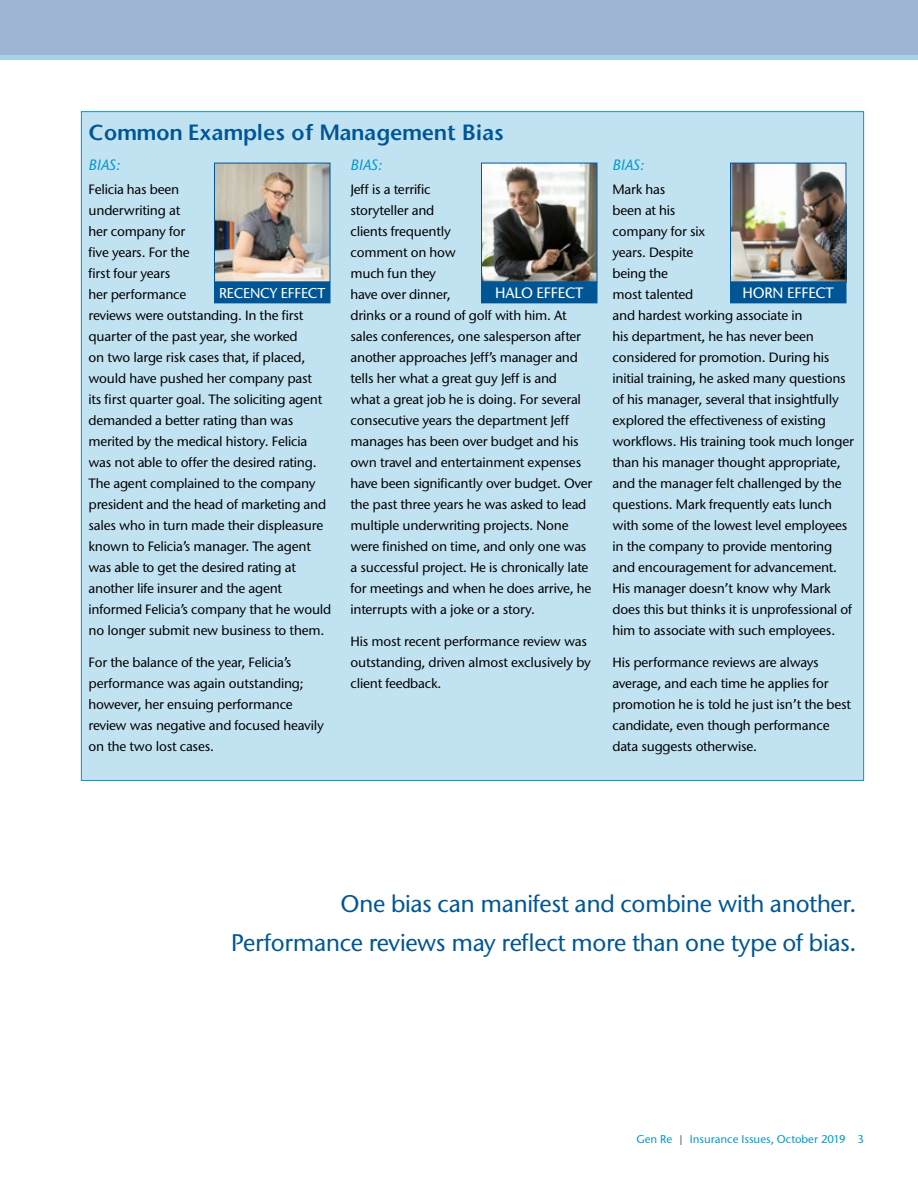
<style>
.page{position:relative;width:918px;height:1188px;background:#fff}
.page>*{position:absolute;margin:0;border:0;box-sizing:border-box;transform-origin:0 0}
.t1{font:24px/39px "Stone Sans GC Re";letter-spacing:-.015em;color:#005695;text-align:right}
.t2{font:21px "Stone Sans Semi Boold";color:#005695}
.t3{font:15px "Stone Sans GC Re";letter-spacing:-.015em;color:#fff}
.t4{font:italic 15px "Stone Sans GC Re";letter-spacing:-.015em;color:#0099cd}
.t5{font:14.25px "Stone Sans GC Re";letter-spacing:-.015em;color:#fff}
.t6{font:13.5px/21px "Stone Sans GC Re";letter-spacing:-.015em;color:#000}
.t7{font:11.25px "Stone Sans GC Re";color:#0099cd}
.s1{color:#68737a}
</style>
<div class="page">
<div style="left:0;top:53px;width:918px;height:7px;background:#a6d4e7"></div>
<div style="left:0;top:0;width:918px;height:55px;background:#9db5d3"></div>
<div style="left:81px;top:112px;width:783px;height:668px;background:#c1e2f1"></div>
<img style="left:216px;top:165px;width:112px;height:115px">
<img style="left:483px;top:165px;width:112px;height:115px">
<div style="left:481px;top:163px;width:116px;height:119px;border:1px solid #005695"></div>
<div style="left:214px;top:282px;width:116px;height:21px;background:#005695"></div>
<div style="left:482px;top:282px;width:115px;height:21px;background:#005695"></div>
<img style="left:732px;top:165px;width:112px;height:115px">
<div style="left:730px;top:163px;width:116px;height:119px;border:1px solid #005695"></div>
<div style="left:730px;top:282px;width:116px;height:21px;background:#005695"></div>
<h2 class="t2" style="left:88px;top:119px;width:417px">Common Examples of Management Bias</h2>
<p class="t4" style="left:88px;top:156px;width:33px">BIAS:</p>
<p class="t6" style="left:88px;top:178px;width:244px">Felicia has been<br>underwriting at<br>her company for<br>five years. For the<br>first four years<br>her performance<br>reviews were outstanding. In the first quarter of the past year, she worked<br>on two large risk cases that, if placed, would have pushed her company past<br>its first quarter goal. The soliciting agent demanded a better rating than was merited by the medical history. Felicia was not able to offer the desired rating.<br>The agent complained to the company president and the head of marketing and sales who in turn made their displeasure known to Felicia’s manager. The agent was able to get the desired rating at another life insurer and the agent informed Felicia’s company that he would no longer submit new business to them.</p>
<p class="t6" style="left:88px;top:651px;width:237px">For the balance of the year, Felicia’s performance was again outstanding; however, her ensuing performance review was negative and focused heavily on the two lost cases.</p>
<p class="t4" style="left:351px;top:156px;width:33px">BIAS:</p>
<p class="t6" style="left:351px;top:178px;width:243px">Jeff is a terrific<br>storyteller and<br>clients frequently<br>comment on how<br>much fun they<br>have over dinner,<br>drinks or a round of golf with him. At sales conferences, one salesperson after another approaches Jeff’s manager and tells her what a great guy Jeff is and<br>what a great job he is doing. For several consecutive years the department Jeff manages has been over budget and his own travel and entertainment expenses have been significantly over budget. Over the past three years he was asked to lead multiple underwriting projects. None were finished on time, and only one was a successful project. He is chronically late for meetings and when he does arrive, he interrupts with a joke or a story.</p>
<p class="t6" style="left:351px;top:630px;width:242px">His most recent performance review was outstanding, driven almost exclusively by client feedback.</p>
<p class="t4" style="left:612px;top:156px;width:33px">BIAS:</p>
<p class="t6" style="left:612px;top:178px;width:243px">Mark has<br>been at his<br>company for six<br>years. Despite<br>being the<br>most talented<br>and hardest working associate in<br>his department, he has never been considered for promotion. During his initial training, he asked many questions of his manager, several that insightfully explored the effectiveness of existing workflows. His training took much longer than his manager thought appropriate, and the manager felt challenged by the questions. Mark frequently eats lunch with some of the lowest level employees in the company to provide mentoring and encouragement for advancement.<br>His manager doesn’t know why Mark does this but thinks it is unprofessional of him to associate with such employees.</p>
<p class="t6" style="left:612px;top:651px;width:240px">His performance reviews are always average, and each time he applies for promotion he is told he just isn’t the best candidate, even though performance data suggests otherwise.</p>
<p class="t5" style="left:219px;top:285px;width:108px">RECENCY EFFECT</p>
<p class="t3" style="left:495px;top:284px;width:90px">HALO EFFECT</p>
<p class="t3" style="left:743px;top:284px;width:93px">HORN EFFECT</p>
<h1 class="t1" style="left:231px;top:884px;width:627px">One bias can manifest and combine with another.<br>Performance reviews may reflect more than one type of bias.</h1>
<p class="t7" style="left:636px;top:1132px;width:229px">Gen Re <span class="s1">|</span> Insurance Issues, October 2019 3</p>
</div>
